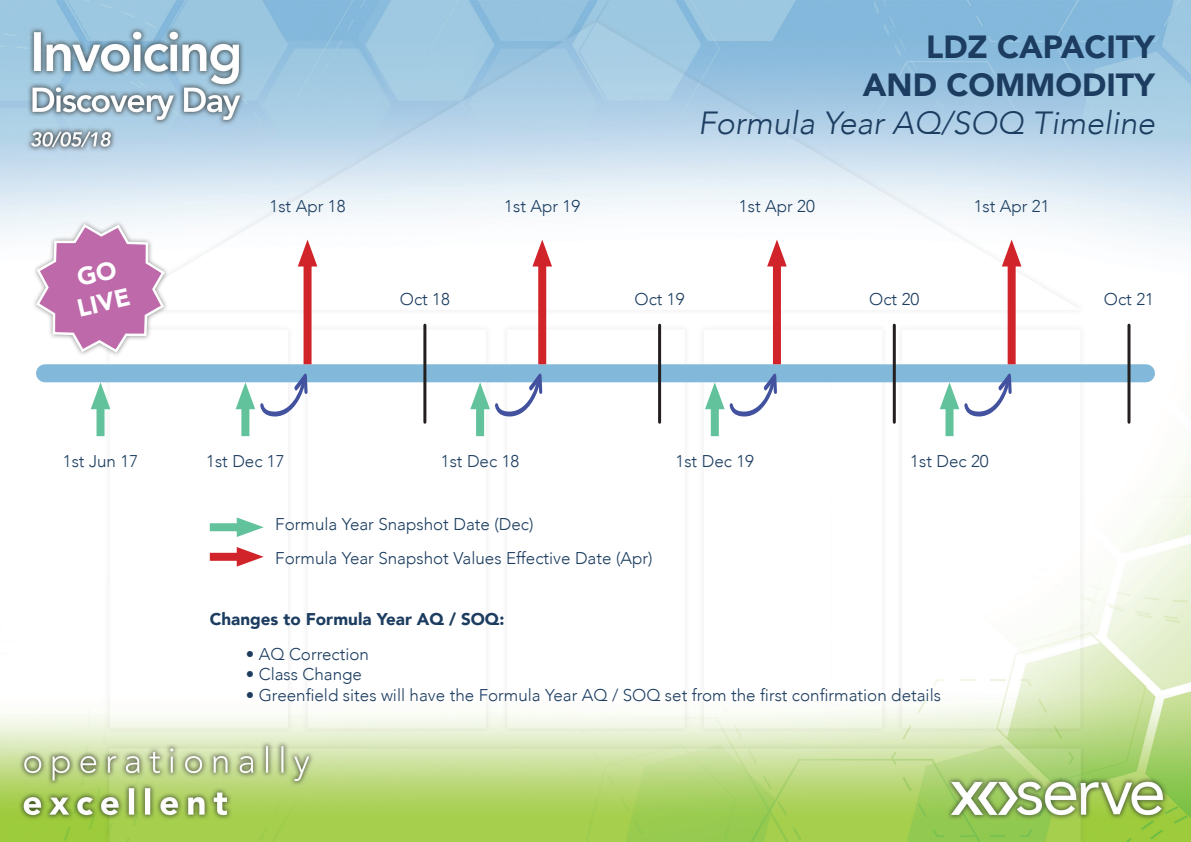
<style>
.page{position:relative;width:1191px;height:842px;background:#fff}
.page>*{position:absolute;margin:0;border:0;box-sizing:border-box;transform-origin:0 0}
.t1{font:italic 300 32px "Avenir";color:#1c3d60}
.t2{font:900 32px "Avenir";color:#1c3d60}
.t3{font:900 24.6px/29.5px "Avenir";color:#fff}
.t4{font:300 17px "Avenir";color:#1c3d60}
.t5{font:900 17px "Avenir";color:#1c3d60}
</style>
<div class="page">
<img style="left:0;top:0;width:1191px;height:842px">
<div style="left:45px;top:364px;width:1101px;height:18px;background:#82b8da"></div>
<div style="left:96px;top:398px;width:8px;height:38px;background:#61c29b"></div>
<svg style="left:91px;top:382px;width:19px;height:27px"></svg>
<div style="left:210px;top:523px;width:38px;height:8px;background:#61c29b"></div>
<svg style="left:237px;top:517px;width:27px;height:20px"></svg>
<div style="left:210px;top:553px;width:38px;height:8px;background:#d1232a"></div>
<svg style="left:237px;top:547px;width:27px;height:20px"></svg>
<div style="left:241px;top:398px;width:8px;height:38px;background:#61c29b"></div>
<div style="left:303px;top:255px;width:8px;height:109px;background:#d1232a"></div>
<svg style="left:298px;top:240px;width:19px;height:26px"></svg>
<div style="left:476px;top:398px;width:8px;height:38px;background:#61c29b"></div>
<div style="left:538px;top:255px;width:8px;height:109px;background:#d1232a"></div>
<svg style="left:532px;top:240px;width:20px;height:26px"></svg>
<div style="left:711px;top:398px;width:8px;height:38px;background:#61c29b"></div>
<div style="left:773px;top:255px;width:8px;height:109px;background:#d1232a"></div>
<svg style="left:767px;top:240px;width:19px;height:26px"></svg>
<div style="left:945px;top:398px;width:8px;height:38px;background:#61c29b"></div>
<div style="left:1007px;top:255px;width:8px;height:109px;background:#d1232a"></div>
<svg style="left:1001px;top:240px;width:20px;height:26px"></svg>
<hr style="left:423px;top:325px;width:3px;height:97px;background:#231f20">
<hr style="left:658px;top:325px;width:3px;height:97px;background:#231f20">
<hr style="left:892px;top:325px;width:3px;height:97px;background:#231f20">
<hr style="left:1127px;top:325px;width:3px;height:97px;background:#231f20">
<svg style="left:236px;top:373px;width:72px;height:44px"></svg>
<svg style="left:705px;top:373px;width:72px;height:44px"></svg>
<svg style="left:470px;top:373px;width:72px;height:44px"></svg>
<svg style="left:939px;top:373px;width:72px;height:44px"></svg>
<div style="left:32px;top:220px;width:137px;height:137px;background:#231f20;opacity:.5"></div>
<svg style="left:34px;top:222px;width:132px;height:132px"></svg>
<p class="t3" style="left:68px;top:265px;width:55px;rotate:-13deg">GO<br>LIVE</p>
<p class="t4" style="left:269px;top:196px;width:77px">1st Apr 18</p>
<p class="t4" style="left:63px;top:451px;width:77px">1st Jun 17</p>
<p class="t4" style="left:206px;top:451px;width:80px">1st Dec 17</p>
<p class="t4" style="left:400px;top:289px;width:52px">Oct 18</p>
<p class="t4" style="left:504px;top:196px;width:77px">1st Apr 19</p>
<p class="t2" style="left:926px;top:19px;width:230px">LDZ CAPACITY</p>
<p class="t2" style="left:863px;top:57px;width:293px">AND COMMODITY</p>
<p class="t1" style="left:698px;top:104px;width:458px">Formula Year AQ/SOQ Timeline</p>
<p class="t4" style="left:739px;top:196px;width:77px">1st Apr 20</p>
<p class="t4" style="left:973px;top:196px;width:77px">1st Apr 21</p>
<p class="t4" style="left:634px;top:289px;width:52px">Oct 19</p>
<p class="t4" style="left:869px;top:289px;width:52px">Oct 20</p>
<p class="t4" style="left:1104px;top:289px;width:52px">Oct 21</p>
<p class="t4" style="left:441px;top:451px;width:80px">1st Dec 18</p>
<p class="t4" style="left:675px;top:451px;width:80px">1st Dec 19</p>
<p class="t4" style="left:910px;top:451px;width:80px">1st Dec 20</p>
<p class="t4" style="left:275px;top:514px;width:260px">Formula Year Snapshot Date (Dec)</p>
<p class="t4" style="left:275px;top:548px;width:379px">Formula Year Snapshot Values Effective Date (Apr)</p>
<p class="t5" style="left:210px;top:605px;width:296px">Changes to Formula Year AQ / SOQ:</p>
<p class="t4" style="left:246px;top:644px;width:125px">• AQ Correction</p>
<p class="t4" style="left:246px;top:664px;width:118px">• Class Change</p>
<p class="t4" style="left:246px;top:685px;width:696px">• Greenfield sites will have the Formula Year AQ / SOQ set from the first confirmation details</p>
</div>
